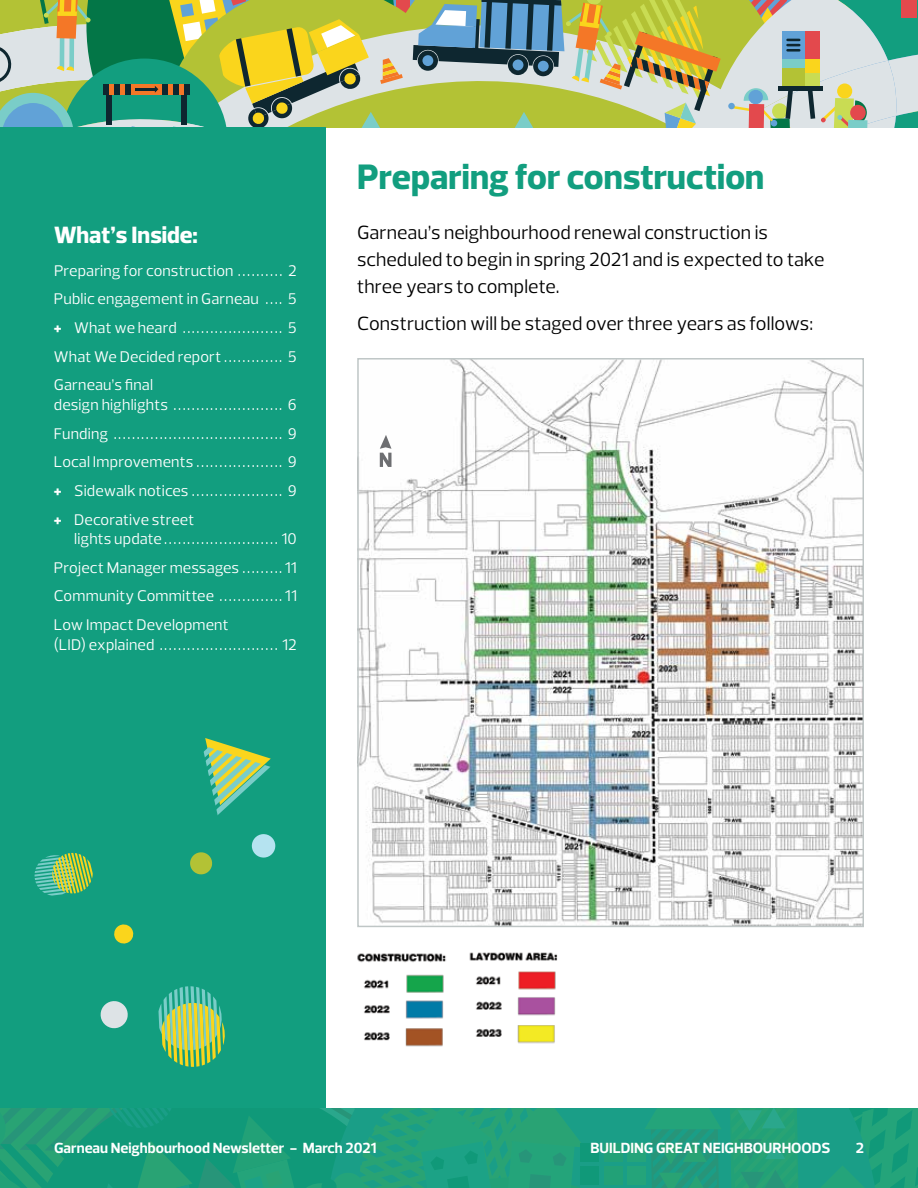
<style>
.page{position:relative;width:918px;height:1188px;background:#fff}
.page>*{position:absolute;margin:0;border:0;box-sizing:border-box;transform-origin:0 0}
.t1{font:800 36px "Prelo";color:#129e7f}
.t2{font:800 24px "Prelo";color:#fff}
.t3{font:19.5px/27px "Prelo";color:#000}
.t4{font:15.75px/28.7px "Prelo";letter-spacing:.01em;color:#fff;text-align:justify}
.t5{font:700 15px "Prelo";color:#fff}
.s1{font-weight:800}
</style>
<div class="page">
<svg style="left:0;top:0;width:918px;height:127px;background:#a1b67b"></svg>
<div style="left:0;top:1108px;width:918px;height:80px;background:linear-gradient(to bottom,#1d9e7d,#1e9e7b)"></div>
<hr style="left:0;top:1108px;width:1px;height:80px;background:#129e7f">
<div style="left:0;top:127px;width:326px;height:981px;background:#129e7f"></div>
<img style="left:357px;top:953px;width:89px;height:94px">
<img style="left:469px;top:952px;width:89px;height:92px">
<img style="left:360px;top:361px;width:501px;height:563px">
<div style="left:357px;top:358px;width:507px;height:569px;border:2px solid #bfc6c6"></div>
<svg style="left:380px;top:435px;width:12px;height:32px"></svg>
<svg style="left:203px;top:738px;width:68px;height:77px"></svg>
<svg style="left:190px;top:852px;width:23px;height:23px"></svg>
<div style="left:251px;top:834px;width:25px;height:24px;background:#b5e3f0;border-radius:50%"></div>
<svg style="left:100px;top:1001px;width:28px;height:28px"></svg>
<svg style="left:35px;top:853px;width:58px;height:43px"></svg>
<svg style="left:114px;top:924px;width:20px;height:20px"></svg>
<svg style="left:158px;top:986px;width:67px;height:81px"></svg>
<h2 class="t2" style="left:54px;top:220px;width:145px">What’s Inside:</h2>
<p class="t4" style="left:54px;top:256px;width:245px">Preparing for construction .......... 2<br>Public engagement in Garneau .... 5 <span class="s1">+</span> What we heard ...................... 5<br>What We Decided report ............. 5<br>Garneau’s final</p>
<p class="t4" style="left:54px;top:390px;width:245px">design highlights ........................ 6<br>Funding ..................................... 9<br>Local Improvements ................... 9 <span class="s1">+</span> Sidewalk notices .................... 9 <span class="s1">+</span> Decorative street</p>
<p class="t4" style="left:54px;top:524px;width:245px;text-indent:20px">lights update......................... 10<br>Project Manager messages .........11<br>Community Committee ..............11<br>Low Impact Development</p>
<p class="t4" style="left:54px;top:630px;width:245px">(LID) explained .......................... 12</p>
<h1 class="t1" style="left:357px;top:154px;width:409px">Preparing for construction</h1>
<p class="t3" style="left:357px;top:219px;width:469px">Garneau’s neighbourhood renewal construction is scheduled to begin in spring 2021 and is expected to take three years to complete.</p>
<p class="t3" style="left:357px;top:310px;width:457px">Construction will be staged over three years as follows:</p>
<p class="t5" style="left:54px;top:1139px;width:324px">Garneau Neighbourhood Newsletter - March 2021</p>
<p class="t5" style="left:590px;top:1139px;width:241px">BUILDING GREAT NEIGHBOURHOODS</p>
<p class="t5" style="left:856px;top:1139px;width:10px">2</p>
</div>
